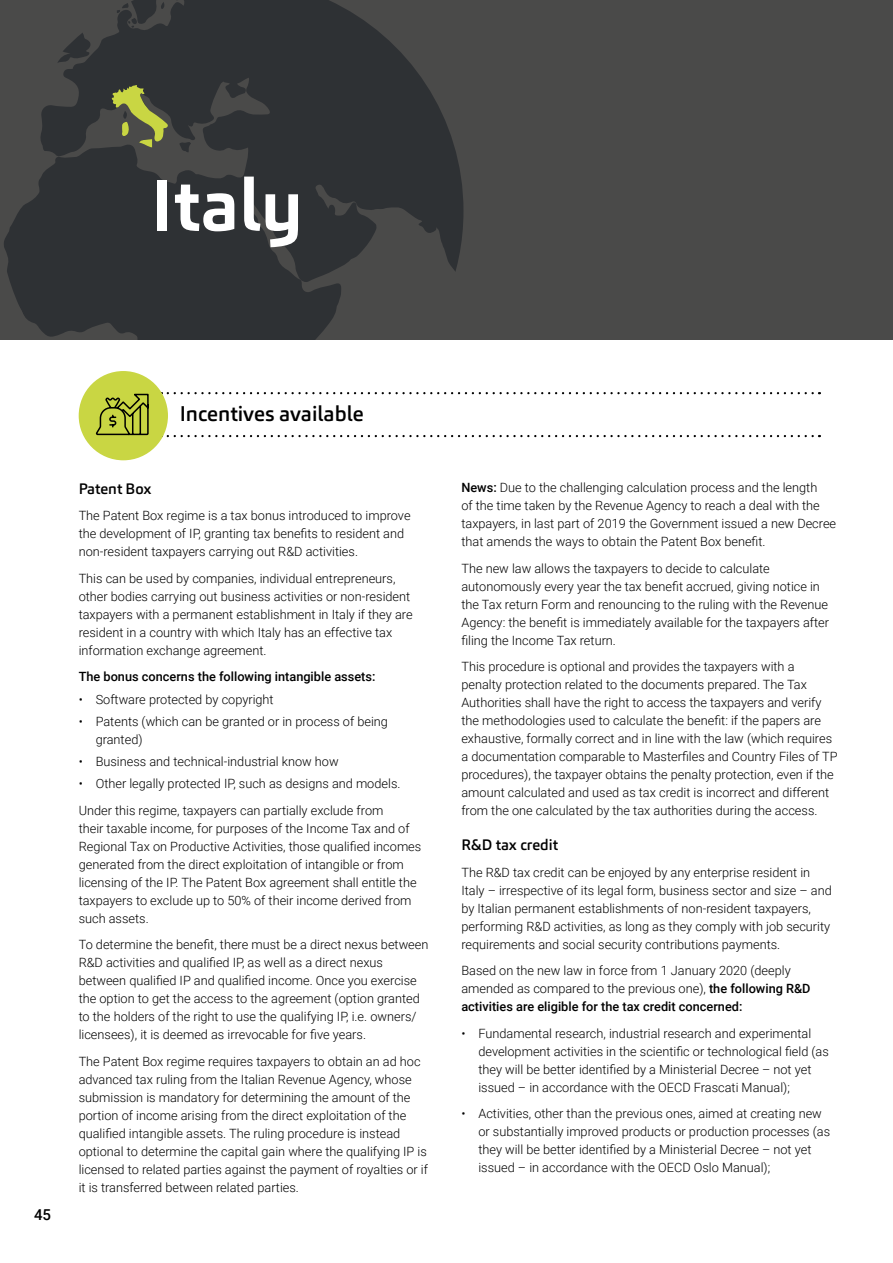
<style>
.page{position:relative;width:893px;height:1263px;background:#fff}
.page>*{position:absolute;margin:0;border:0;box-sizing:border-box;transform-origin:0 0}
.t1{font:700 72px "Carnac";color:#fff}
.t2{font:500 21px "Carnac";color:#000}
.t3{font:500 15px "Carnac";color:#000}
.t4{font:500 15px "Roboto";color:#000}
.t5{font:300 12.75px/18px "Roboto";color:#000}
.t6{font:500 12.75px "Roboto";color:#000}
.s1{font-weight:500}
</style>
<div class="page">
<div style="left:0;top:0;width:893px;height:340px;background:#4a4a49"></div>
<svg style="left:4px;top:0;width:459px;height:340px;fill:#2e3134"></svg>
<svg style="left:178px;top:142px;width:13px;height:12px"></svg>
<svg style="left:160px;top:2px;width:5px;height:7px"></svg>
<svg style="left:117px;top:2px;width:20px;height:26px"></svg>
<svg style="left:36px;top:0;width:57px;height:64px"></svg>
<svg style="left:168px;top:392px;width:652px;height:2px"></svg>
<svg style="left:168px;top:434px;width:652px;height:4px"></svg>
<div style="left:79px;top:371px;width:89px;height:89px;background:#c9d643;border-radius:50%"></div>
<svg style="left:95px;top:393px;width:54px;height:43px"></svg>
<svg style="left:111px;top:85px;width:57px;height:62px"></svg>
<h1 class="t1" style="left:151px;top:159px;width:153px">Italy</h1>
<p class="t4" style="left:34px;top:1204px;width:19px">45</p>
<h2 class="t2" style="left:180px;top:400px;width:186px">Incentives available</h2>
<p class="t3" style="left:79px;top:479px;width:74px">Patent Box</p>
<p class="t5" style="left:79px;top:506px;width:333px">The Patent Box regime is a tax bonus introduced to improve the development of IP, granting tax benefits to resident and non-resident taxpayers carrying out R&amp;D activities.</p>
<p class="t5" style="left:79px;top:569px;width:335px">This can be used by companies, individual entrepreneurs, other bodies carrying out business activities or non-resident taxpayers with a permanent establishment in Italy if they are resident in a country with which Italy has an effective tax information exchange agreement.</p>
<p class="t6" style="left:79px;top:668px;width:298px">The bonus concerns the following intangible assets:</p>
<p class="t5" style="left:79px;top:690px;width:197px">• Software protected by copyright</p>
<p class="t5" style="left:96px;top:712px;width:294px;text-indent:-17px">• Patents (which can be granted or in process of being granted)</p>
<p class="t5" style="left:79px;top:752px;width:262px">• Business and technical-industrial know how</p>
<p class="t5" style="left:79px;top:770px;width:323px;line-height:26.5px">• Other legally protected IP, such as designs and models.<br>Under this regime, taxpayers can partially exclude from</p>
<p class="t5" style="left:79px;top:819px;width:344px">their taxable income, for purposes of the Income Tax and of Regional Tax on Productive Activities, those qualified incomes generated from the direct exploitation of intangible or from licensing of the IP. The Patent Box agreement shall entitle the taxpayers to exclude up to 50% of their income derived from such assets.</p>
<p class="t5" style="left:79px;top:935px;width:351px">To determine the benefit, there must be a direct nexus between R&amp;D activities and qualified IP, as well as a direct nexus between qualified IP and qualified income. Once you exercise the option to get the access to the agreement (option granted to the holders of the right to use the qualifying IP, i.e. owners/ licensees), it is deemed as irrevocable for five years.</p>
<p class="t5" style="left:79px;top:1052px;width:351px">The Patent Box regime requires taxpayers to obtain an ad hoc advanced tax ruling from the Italian Revenue Agency, whose submission is mandatory for determining the amount of the portion of income arising from the direct exploitation of the qualified intangible assets. The ruling procedure is instead optional to determine the capital gain where the qualifying IP is licensed to related parties against the payment of royalties or if it is transferred between related parties.</p>
<p class="t5" style="left:461px;top:478px;width:376px"><span class="s1">News:</span> Due to the challenging calculation process and the length<br>of the time taken by the Revenue Agency to reach a deal with the taxpayers, in last part of 2019 the Government issued a new Decree that amends the ways to obtain the Patent Box benefit.</p>
<p class="t5" style="left:461px;top:559px;width:369px">The new law allows the taxpayers to decide to calculate autonomously every year the tax benefit accrued, giving notice in the Tax return Form and renouncing to the ruling with the Revenue Agency: the benefit is immediately available for the taxpayers after filing the Income Tax return.</p>
<p class="t5" style="left:461px;top:657px;width:378px">This procedure is optional and provides the taxpayers with a penalty protection related to the documents prepared. The Tax Authorities shall have the right to access the taxpayers and verify the methodologies used to calculate the benefit: if the papers are exhaustive, formally correct and in line with the law (which requires a documentation comparable to Masterfiles and Country Files of TP procedures), the taxpayer obtains the penalty protection, even if the amount calculated and used as tax credit is incorrect and different from the one calculated by the tax authorities during the access.</p>
<p class="t3" style="left:461px;top:835px;width:98px">R&amp;D tax credit</p>
<p class="t5" style="left:461px;top:863px;width:372px">The R&amp;D tax credit can be enjoyed by any enterprise resident in Italy – irrespective of its legal form, business sector and size – and by Italian permanent establishments of non-resident taxpayers, performing R&amp;D activities, as long as they comply with job security requirements and social security contributions payments.</p>
<p class="t5" style="left:461px;top:961px;width:351px">Based on the new law in force from 1 January 2020 (deeply amended as compared to the previous one), <span class="s1">the following R&amp;D activities are eligible for the tax credit concerned:</span></p>
<p class="t5" style="left:478px;top:1024px;width:352px;text-indent:-17px">• Fundamental research, industrial research and experimental development activities in the scientific or technological field (as they will be better identified by a Ministerial Decree – not yet issued – in accordance with the OECD Frascati Manual);</p>
<p class="t5" style="left:478px;top:1104px;width:353px;text-indent:-17px">• Activities, other than the previous ones, aimed at creating new or substantially improved products or production processes (as they will be better identified by a Ministerial Decree – not yet issued – in accordance with the OECD Oslo Manual);</p>
</div>
